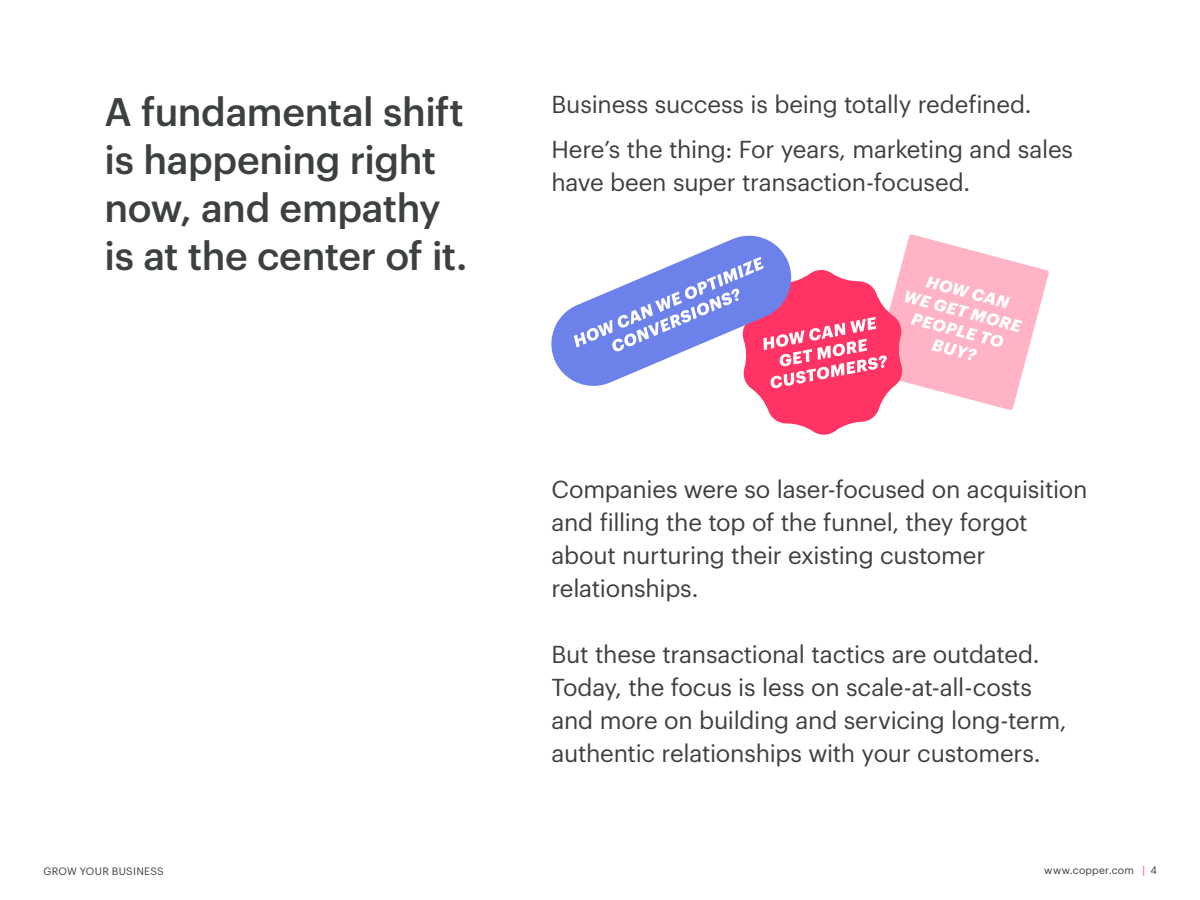
<style>
.page{position:relative;width:1200px;height:900px;background:#fff}
.page>*{position:absolute;margin:0;border:0;box-sizing:border-box;transform-origin:0 0}
.Body_2__EBook{font:500 39px/48px "Graphik";letter-spacing:-.01em;color:#3d4040}
.Body_2__EBook-2{font:24px/33px "Graphik";letter-spacing:-.01em;color:#3d4040}
.t1{font:10.5px "Graphik";letter-spacing:.025em;color:#3d4040}
.s1{color:#fc3366}
</style>
<div class="page">
<svg style="left:551px;top:234px;width:498px;height:201px"></svg>
<p class="Body_2__EBook" style="left:105px;top:85px;width:364px">A fundamental shift is happening right now, and empathy is at the center of it.</p>
<p class="Body_2__EBook-2" style="left:551px;top:86px;width:482px">Business success is being totally redefined.</p>
<p class="Body_2__EBook-2" style="left:551px;top:131px;width:523px">Here’s the thing: For years, marketing and sales have been super transaction-focused.</p>
<p class="Body_2__EBook-2" style="left:551px;top:471px;width:538px">Companies were so laser-focused on acquisition and filling the top of the funnel, they forgot about nurturing their existing customer relationships.</p>
<p class="Body_2__EBook-2" style="left:551px;top:636px;width:517px">But these transactional tactics are outdated.<br>Today, the focus is less on scale-at-all-costs and more on building and servicing long-term, authentic relationships with your customers.</p>
<p class="t1" style="left:44px;top:863px;width:122px">GROW YOUR BUSINESS</p>
<p class="t1" style="left:1044px;top:862px;width:114px">www.copper.com <span class="s1">|</span> 4</p>
</div>
